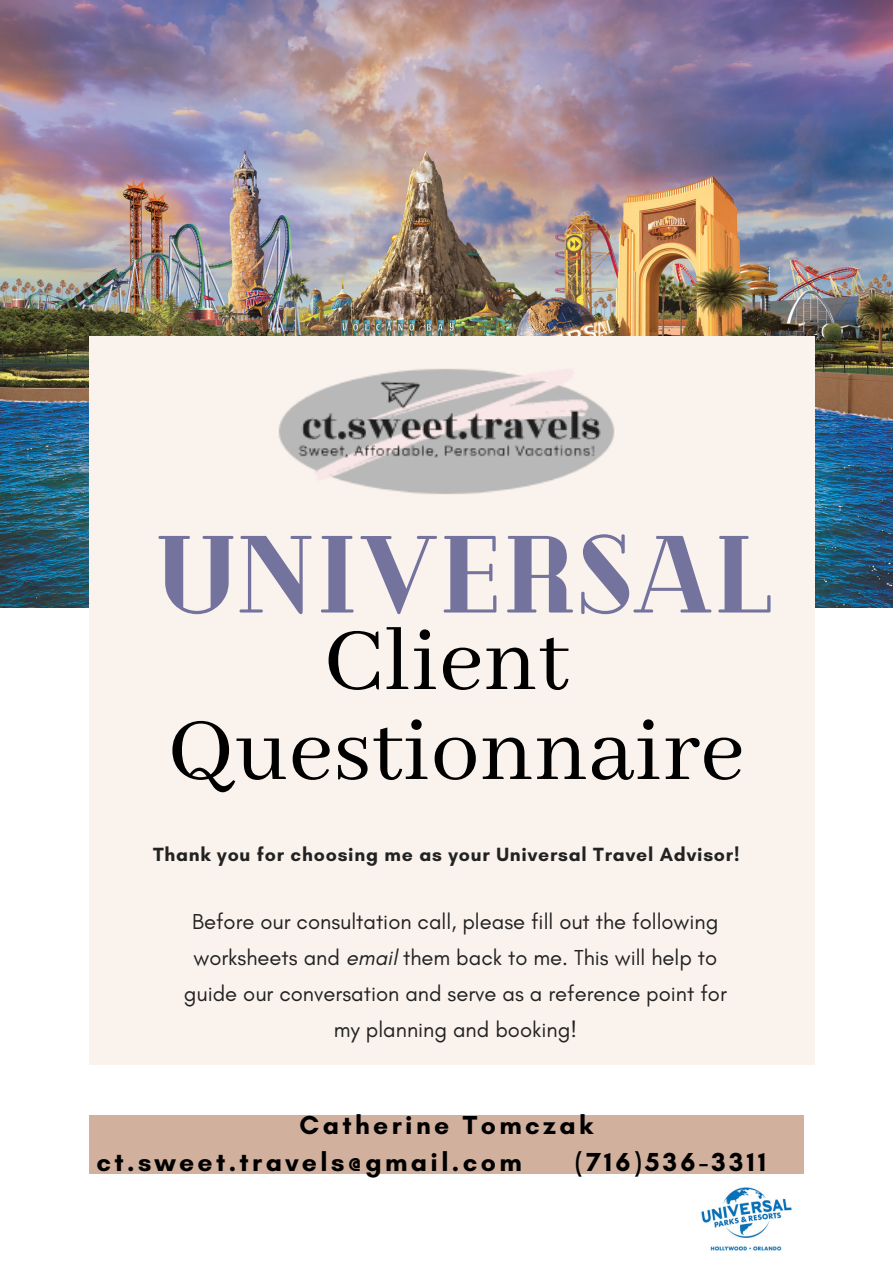
<style>
.page{position:relative;width:893px;height:1264px;background:#fff}
.page>*{position:absolute;margin:0;border:0;box-sizing:border-box;transform-origin:0 0}
.t1{font:900 109.35px "Cheque";letter-spacing:.005em;color:#74739e}
.t2{font:97.35px/89.8px "Abhaya Libre";letter-spacing:.005em;color:#000;text-align:center}
.t3{font:700 26.55px/37px "Glacial Indifference";letter-spacing:.13em;color:#000}
.t4{font:22.05px/36px "Glacial Indifference";color:#222;text-align:center}
.t5{font:700 19.5px "Glacial Indifference";letter-spacing:.04em;color:#222}
.s1{font-style:italic}
</style>
<div class="page">
<img style="left:0;top:0;width:892px;height:607px">
<div style="left:89px;top:336px;width:725px;height:728px;background:#faf2ec"></div>
<div style="left:89px;top:1115px;width:714px;height:58px;background:#d1b09d"></div>
<img style="left:219px;top:204px;width:455px;height:290px">
<img style="left:701px;top:1187px;width:91px;height:64px">
<h1 class="t1" style="left:156px;top:503px;width:616px">UNIVERSAL</h1>
<h2 class="t2" style="left:167px;top:619px;width:579px">Client<br>Questionnaire</h2>
<p class="t5" style="left:153px;top:842px;width:588px">Thank you for choosing me as your Universal Travel Advisor!</p>
<p class="t4" style="left:184px;top:903px;width:544px">Before our consultation call, please fill out the following worksheets and <span class="s1">email</span> them back to me. This will help to guide our conversation and serve as a reference point for my planning and booking!</p>
<p class="t3" style="left:96px;top:1106px;width:498px;text-indent:203px">Catherine Tomczak ct.sweet.travels@gmail.com</p>
<p class="t3" style="left:575px;top:1143px;width:192px">(716)536-3311</p>
</div>
